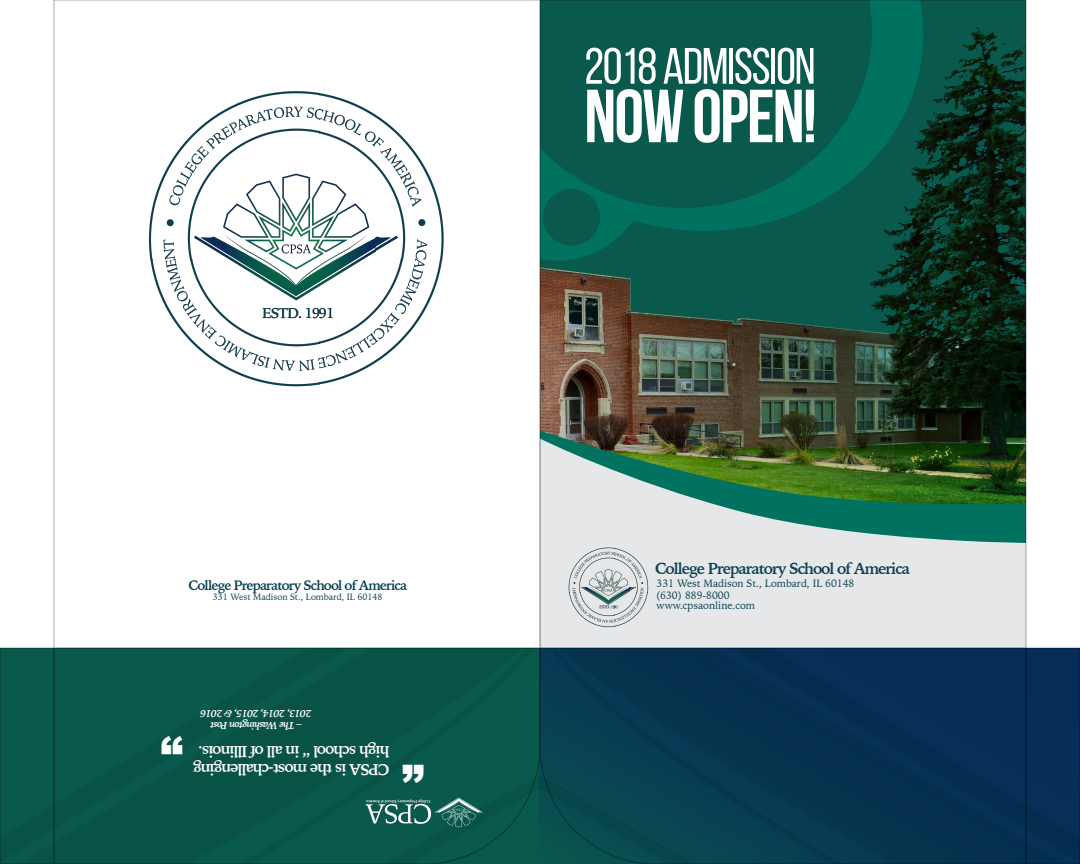
<style>
.page{position:relative;width:1080px;height:864px;background:#fff}
.page>*{position:absolute;margin:0;border:0;box-sizing:border-box;transform-origin:0 0}
.t1{font:700 75px "Bebas Neue";letter-spacing:-.025em;color:#fff}
.t2{font:51px "Bebas Neue";letter-spacing:-.025em;color:#fff}
.t3{font:900 45px "Arial";color:#fff}
.t4{font:700 15.75px/18px "Iowan Old Style BT";letter-spacing:-.065em;color:#fff}
.t5{font:700 15.75px "Iowan Old Style BT";letter-spacing:-.065em;color:#094153}
.t6{font:700 13.5px "Iowan Old Style BT";letter-spacing:-.065em;color:#094153}
.t7{font:10.5px/10.5px "Iowan Old Style BT";color:#094153}
.t8{font:italic 700 10.5px/12.6px "Iowan Old Style BT";letter-spacing:-.065em;color:#fff;text-align:center}
.t9{font:9px "Iowan Old Style BT";color:#094153}
</style>
<div class="page">
<svg style="left:0;top:543px;width:1080px;height:319px"></svg>
<div style="left:54px;top:0;width:486px;height:648px;background:#fff"></div>
<img style="left:148px;top:91px;width:296px;height:296px">
<img style="left:195px;top:170px;width:203px;height:135px">
<div style="left:542px;top:2px;width:482px;height:265px;background:#0a594d"></div>
<img style="left:542px;top:267px;width:482px;height:164px">
<div style="left:542px;top:543px;width:482px;height:103px;background:#e6e7e8"></div>
<svg style="left:542px;top:231px;width:117px;height:30px;background:#056354"></svg>
<svg style="left:542px;top:2px;width:381px;height:229px;background:#036958"></svg>
<svg style="left:542px;top:2px;width:330px;height:206px;background:#085b4e"></svg>
<img style="left:566px;top:544px;width:85px;height:86px">
<img style="left:581px;top:569px;width:55px;height:36px">
<img style="left:542px;top:431px;width:482px;height:112px">
<div style="left:543px;top:189px;width:57px;height:57px;background:#0a594d;border-radius:50%"></div>
<img style="left:860px;top:18px;width:164px;height:326px">
<div style="left:54px;top:648px;width:484px;height:216px;background:#0a594d"></div>
<svg style="left:538px;top:648px;width:488px;height:216px;background:#063651"></svg>
<h2 class="t2" style="left:584px;top:38px;width:233px">2018 ADMISSION</h2>
<h1 class="t1" style="left:584px;top:75px;width:234px">NOW OPEN!</h1>
<p class="t6" style="left:189px;top:576px;width:220px">College Preparatory School of America</p>
<p class="t9" style="left:213px;top:591px;width:171px">331 West Madison St., Lombard, IL 60148</p>
<h3 class="t3" style="left:160px;top:720px;width:24px">“</h3>
<p class="t8" style="left:311px;top:732px;width:113px;rotate:-180deg">– The Washington Post<br>2013, 2014, 2015, &amp; 2016</p>
<h3 class="t4" style="left:389px;top:779px;width:198px;rotate:-180deg">CPSA is the most-challenging high school “ in all of Illinois.</h3>
<h3 class="t3" style="left:425px;top:798px;width:24px;rotate:-180deg">“</h3>
<h3 class="t5" style="left:655px;top:558px;width:257px">College Preparatory School of America</h3>
<p class="t7" style="left:656px;top:590px;width:101px">(630) 889-8000 www.cpsaonline.com</p>
<p class="t7" style="left:657px;top:578px;width:199px">331 West Madison St., Lombard, IL 60148</p>
</div>
